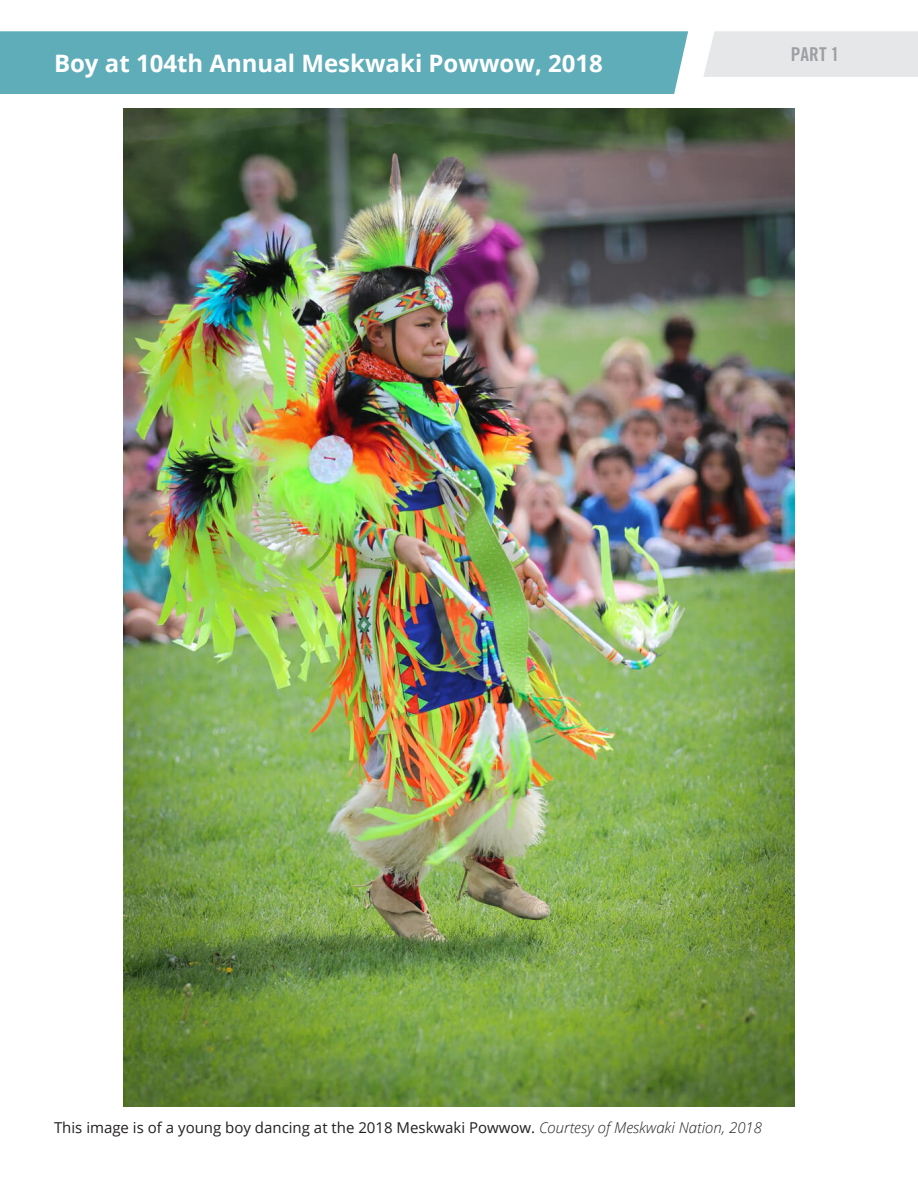
<style>
.page{position:relative;width:918px;height:1188px;background:#fff}
.page>*{position:absolute;margin:0;border:0;box-sizing:border-box;transform-origin:0 0}
.Header_2__3{font:700 24px "Open Sans";color:#fff}
.t1{font:19.05px "Trade Gothic LT Std Bd Cn 20";color:#9d9fa2}
.t2{font:15px "Open Sans";color:#231f20}
.s1{font-weight:300;font-style:italic}
</style>
<div class="page">
<div style="left:703px;top:31px;width:215px;height:46px;background:#e6e7e9"></div>
<div style="left:0;top:31px;width:688px;height:63px;background:#5fadb9"></div>
<img style="left:123px;top:109px;width:672px;height:998px">
<p class="Header_2__3" style="left:54px;top:46px;width:551px">Boy at 104th Annual Meskwaki Powwow, 2018</p>
<p class="t1" style="left:791px;top:43px;width:50px">PART 1</p>
<p class="t2" style="left:54px;top:1118px;width:710px">This image is of a young boy dancing at the 2018 Meskwaki Powwow. <span class="s1">Courtesy of Meskwaki Nation, 2018</span></p>
</div>
